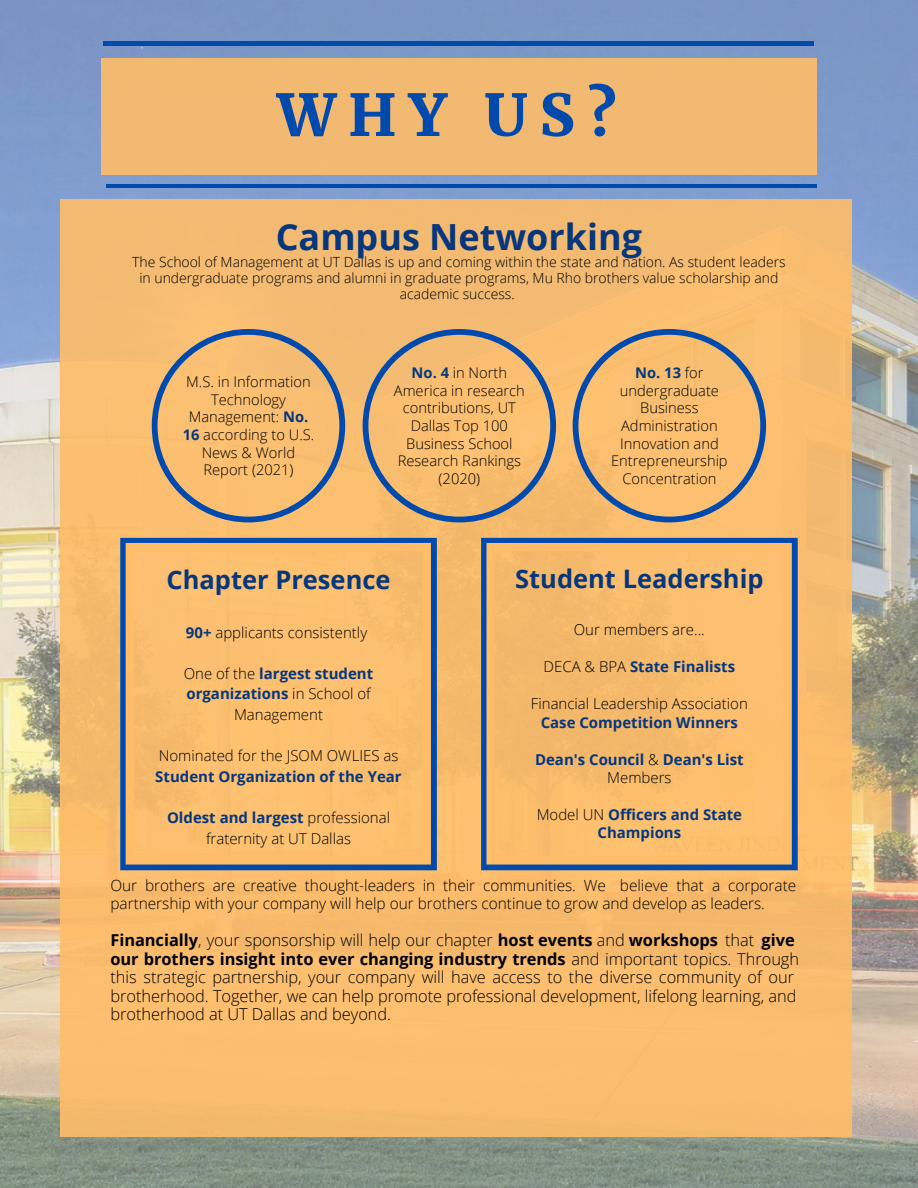
<style>
.page{position:relative;width:918px;height:1188px;background:#fff}
.page>*{position:absolute;margin:0;border:0;box-sizing:border-box;transform-origin:0 0}
.t1{font:900 57.6px "Merriweather";color:#004aad}
.t2{font:700 36px "Open Sans";color:#06377d}
.t3{font:700 25.5px "Open Sans";color:#06377d}
.t4{font:300 16.35px/18.5px "Open Sans";color:#000}
.t5{font:300 15.45px/18.5px "Open Sans";color:#000}
.t6{font:300 15px/20.7px "Open Sans";color:#000;text-align:center}
.t7{font:700 15px/18.5px "Open Sans";color:#06377d;text-align:center}
.t8{font:300 14.7px/17.7px "Open Sans";color:#000;text-align:center}
.t9{font:300 13.95px/16.4px "Open Sans";color:#000;text-align:center}
.s1{font-weight:700;color:#06377d}
.s2{font-weight:300;color:#000}
.s3{font-weight:700}
</style>
<div class="page">
<img style="left:0;top:0;width:918px;height:1188px">
<hr style="left:103px;top:42px;width:711px;height:3px;background:#004aad">
<div style="left:101px;top:58px;width:716px;height:117px;background:#f2b972"></div>
<hr style="left:106px;top:185px;width:711px;height:3px;background:#004aad">
<div style="left:60px;top:199px;width:791px;height:938px;background:#ffbd69"></div>
<svg style="left:152px;top:329px;width:193px;height:193px"></svg>
<svg style="left:363px;top:329px;width:193px;height:193px"></svg>
<svg style="left:573px;top:329px;width:193px;height:193px"></svg>
<svg style="left:120px;top:538px;width:317px;height:332px;background:#094eaa"></svg>
<svg style="left:126px;top:543px;width:305px;height:322px"></svg>
<svg style="left:481px;top:538px;width:317px;height:332px;background:#0b4eaa"></svg>
<svg style="left:487px;top:543px;width:305px;height:322px"></svg>
<h1 class="t1" style="left:277px;top:79px;width:341px">WHY US?</h1>
<h2 class="t2" style="left:276px;top:211px;width:368px">Campus Networking</h2>
<p class="t9" style="left:132px;top:253px;width:655px">The School of Management at UT Dallas is up and coming within the state and nation. As student leaders in undergraduate programs and alumni in graduate programs, Mu Rho brothers value scholarship and academic success.</p>
<p class="t8" style="left:183px;top:372px;width:133px">M.S. in Information<br>Technology<br>Management: <span class="s1">No.<br>16</span> according to U.S.<br>News &amp; World<br>Report (2021)</p>
<p class="t8" style="left:394px;top:364px;width:132px"><span class="s1">No. 4</span> in North<br>America in research contributions, UT<br>Dallas Top 100<br>Business School<br>Research Rankings (2020)</p>
<p class="t8" style="left:611px;top:364px;width:118px"><span class="s1">No. 13</span> for undergraduate<br>Business<br>Administration<br>Innovation and<br>Entrepreneurship<br>Concentration</p>
<h3 class="t3" style="left:166px;top:561px;width:226px">Chapter Presence</h3>
<p class="t6" style="left:186px;top:621px;width:183px"><span class="s1">90+</span> applicants consistently</p>
<p class="t6" style="left:184px;top:663px;width:191px">One of the <span class="s1">largest student organizations</span> in School of<br>Management</p>
<p class="t6" style="left:159px;top:745px;width:241px">Nominated for the JSOM OWLIES as</p>
<p class="t7" style="left:155px;top:767px;width:248px">Student Organization of the Year</p>
<p class="t6" style="left:167px;top:807px;width:225px"><span class="s1">Oldest and largest</span> professional fraternity at UT Dallas</p>
<h3 class="t3" style="left:515px;top:561px;width:250px">Student Leadership</h3>
<p class="t6" style="left:574px;top:619px;width:132px">Our members are...</p>
<p class="t7" style="left:544px;top:657px;width:193px"><span class="s2">DECA &amp; BPA</span> State Finalists</p>
<p class="t6" style="left:531px;top:693px;width:218px">Financial Leadership Association</p>
<p class="t7" style="left:541px;top:713px;width:199px">Case Competition Winners</p>
<p class="t7" style="left:535px;top:749px;width:210px">Dean's Council <span class="s2">&amp;</span> Dean's List<br><span class="s2">Members</span></p>
<p class="t7" style="left:537px;top:805px;width:207px"><span class="s2">Model UN</span> Officers and State<br>Champions</p>
<p class="t5" style="left:110px;top:876px;width:687px">Our brothers are creative thought-leaders in their communities. We believe that a corporate partnership with your company will help our brothers continue to grow and develop as leaders.</p>
<p class="t4" style="left:110px;top:931px;width:690px"><span class="s3">Financially</span>, your sponsorship will help our chapter <span class="s3">host events</span> and <span class="s3">workshops</span> that <span class="s3">give our brothers insight into ever changing industry trends</span> and important topics. Through this strategic partnership, your company will have access to the diverse community of our brotherhood. Together, we can help promote professional development, lifelong learning, and brotherhood at UT Dallas and beyond.</p>
</div>
